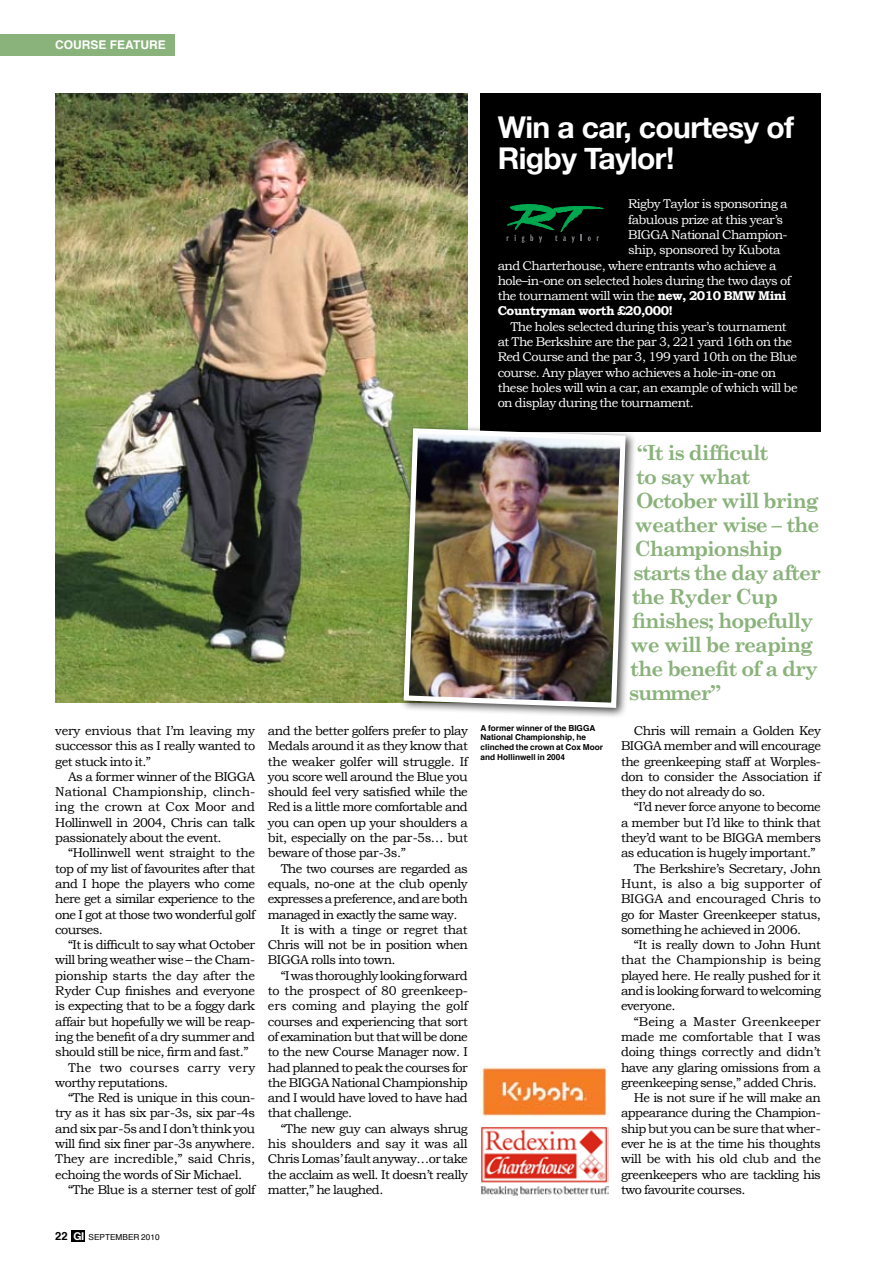
<style>
.page{position:relative;width:894px;height:1263px;background:#fff}
.page>*{position:absolute;margin:0;border:0;box-sizing:border-box;transform-origin:0 0}
.t1{font:700 30px/31.5px "Helvetica Neue";letter-spacing:-.02em;color:#fff}
.t2{font:700 21px "Century Schoolbook";letter-spacing:-.05em;color:#8ab27b}
.t3{font:12.75px/15.3px "Bookman Old Style";letter-spacing:-.04em;color:#000;text-align:justify}
.t4{font:12.75px/15.3px "Bookman Old Style";letter-spacing:-.04em;color:#fff}
.t5{font:12.75px "Bookman Old Style";letter-spacing:-.02em;color:#000}
.t6{font:12.75px "Bookman Old Style";letter-spacing:-.015em;color:#000}
.t7{font:12.75px "Bookman Old Style";letter-spacing:-.005em;color:#000}
.t8{font:12.75px "Bookman Old Style";letter-spacing:-.01em;color:#000}
.t9{font:12.75px "Bookman Old Style";color:#000}
.t10{font:700 12.75px "Bookman Old Style";letter-spacing:-.04em;color:#fff}
.t11{font:12.75px "Bookman Old Style";letter-spacing:.025em;color:#000}
.t12{font:700 12px "Helvetica";color:#fff}
.t13{font:700 8.25px/9.8px "Helvetica";color:#000}
.t14{font:8.25px "Helvetica";color:#000}
.s1{font-weight:700}
.s2{font-weight:700;font-size:11.25px}
.s3{font-family:"Helvetica Neue";font-weight:700;font-size:10.8px;color:#fff}
</style>
<div class="page">
<div style="left:480px;top:94px;width:341px;height:338px;background:#000"></div>
<img style="left:55px;top:94px;width:413px;height:609px">
<div style="left:398px;top:423px;width:238px;height:295px;background:#000;opacity:.75"></div>
<img style="left:401px;top:426px;width:227px;height:284px">
<img style="left:480px;top:1067px;width:128px;height:50px">
<img style="left:480px;top:1127px;width:128px;height:68px">
<svg style="left:506px;top:204px;width:97px;height:39px"></svg>
<div style="left:71px;top:1230px;width:14px;height:11px;background:#000"></div>
<div style="left:0;top:34px;width:174px;height:21px;background:#8ab27b"></div>
<p class="t12" style="left:55px;top:35px;width:110px">COURSE Feature</p>
<h1 class="t1" style="left:497px;top:111px;width:298px">Win a car, courtesy of<br>Rigby Taylor!</h1>
<p class="t4" style="left:628px;top:196px;width:161px">Rigby Taylor is sponsoring a</p>
<p class="t4" style="left:628px;top:212px;width:157px">fabulous prize at this year’s</p>
<p class="t4" style="left:628px;top:227px;width:161px">BIGGA National Champion-</p>
<p class="t4" style="left:628px;top:242px;width:154px">ship, sponsored by Kubota</p>
<p class="t4" style="left:497px;top:257px;width:280px">and Charterhouse, where entrants who achieve a</p>
<p class="t4" style="left:497px;top:273px;width:295px">hole–in-one on selected holes during the two days of</p>
<p class="t4" style="left:497px;top:288px;width:290px">the tournament will win the <span class="s1">new, 2010 BMW Mini</span></p>
<p class="t10" style="left:497px;top:303px;width:177px">Countryman worth £20,000!</p>
<p class="t4" style="left:497px;top:319px;width:301px;text-indent:13px">The holes selected during this year’s tournament at The Berkshire are the par 3, 221 yard 16th on the Red Course and the par 3, 199 yard 10th on the Blue course. Any player who achieves a hole-in-one on these holes will win a car, an example of which will be on display during the tournament.</p>
<p class="t3" style="left:55px;top:723px;width:201px">very envious that I’m leaving my successor this as I really wanted to get stuck into it.”</p>
<p class="t3" style="left:55px;top:769px;width:201px;text-indent:13px">As a former winner of the BIGGA National Championship, clinch&shy;ing the crown at Cox Moor and Hollinwell in 2004, Chris can talk passionately about the event.</p>
<p class="t3" style="left:55px;top:845px;width:201px;text-indent:13px">“Hollinwell went straight to the top of my list of favourites after that and I hope the players who come here get a similar experience to the one I got at those two wonderful golf courses.</p>
<p class="t3" style="left:68px;top:937px;width:189px">“It is difficult to say what October</p>
<p class="t3" style="left:55px;top:952px;width:201px">will bring weather wise – the Cham-</p>
<p class="t5" style="left:55px;top:968px;width:201px">pionship starts the day after the</p>
<p class="t3" style="left:55px;top:983px;width:201px">Ryder Cup finishes and everyone</p>
<p class="t3" style="left:55px;top:998px;width:201px">is expecting that to be a foggy dark</p>
<p class="t3" style="left:55px;top:1014px;width:201px">affair but hopefully we will be reap-</p>
<p class="t3" style="left:55px;top:1029px;width:201px">ing the benefit of a dry summer and</p>
<p class="t3" style="left:55px;top:1044px;width:195px">should still be nice, firm and fast.”</p>
<p class="t11" style="left:68px;top:1060px;width:189px">The two courses carry very</p>
<p class="t3" style="left:55px;top:1075px;width:115px">worthy reputations.</p>
<p class="t3" style="left:68px;top:1090px;width:189px">“The Red is unique in this coun-</p>
<p class="t3" style="left:55px;top:1105px;width:201px">try as it has six par-3s, six par-4s</p>
<p class="t3" style="left:55px;top:1121px;width:201px">and six par-5s and I don’t think you</p>
<p class="t3" style="left:55px;top:1136px;width:201px">will find six finer par-3s anywhere.</p>
<p class="t6" style="left:55px;top:1152px;width:201px">They are incredible,” said Chris,</p>
<p class="t3" style="left:55px;top:1167px;width:188px">echoing the words of Sir Michael.</p>
<p class="t3" style="left:68px;top:1182px;width:189px">“The Blue is a sterner test of golf</p>
<p class="t3" style="left:268px;top:723px;width:201px">and the better golfers prefer to play Medals around it as they know that the weaker golfer will struggle. If you score well around the Blue you should feel very satisfied while the Red is a little more comfortable and you can open up your shoulders a bit, especially on the par-5s… but beware of those par-3s.”</p>
<p class="t3" style="left:281px;top:861px;width:189px">The two courses are regarded as</p>
<p class="t3" style="left:268px;top:876px;width:201px">equals, no-one at the club openly</p>
<p class="t3" style="left:268px;top:891px;width:201px">expresses a preference, and are both</p>
<p class="t3" style="left:268px;top:906px;width:191px">managed in exactly the same way.</p>
<p class="t3" style="left:281px;top:922px;width:189px">It is with a tinge or regret that</p>
<p class="t3" style="left:268px;top:937px;width:201px">Chris will not be in position when</p>
<p class="t3" style="left:268px;top:952px;width:129px">BIGGA rolls into town.</p>
<p class="t3" style="left:281px;top:968px;width:189px">“I was thoroughly looking forward</p>
<p class="t5" style="left:268px;top:983px;width:201px">to the prospect of 80 greenkeep-</p>
<p class="t7" style="left:268px;top:999px;width:201px">ers coming and playing the golf</p>
<p class="t3" style="left:268px;top:1014px;width:201px">courses and experiencing that sort</p>
<p class="t3" style="left:268px;top:1029px;width:201px">of examination but that will be done</p>
<p class="t3" style="left:268px;top:1044px;width:201px">to the new Course Manager now. I</p>
<p class="t3" style="left:268px;top:1059px;width:201px">had planned to peak the courses for</p>
<p class="t3" style="left:268px;top:1075px;width:201px">the BIGGA National Championship</p>
<p class="t3" style="left:268px;top:1090px;width:201px">and I would have loved to have had</p>
<p class="t3" style="left:268px;top:1105px;width:86px">that challenge.</p>
<p class="t3" style="left:281px;top:1121px;width:189px">“The new guy can always shrug</p>
<p class="t8" style="left:268px;top:1136px;width:201px">his shoulders and say it was all</p>
<p class="t3" style="left:268px;top:1151px;width:201px">Chris Lomas’ fault anyway…or take</p>
<p class="t3" style="left:268px;top:1167px;width:201px">the acclaim as well. It doesn’t really</p>
<p class="t3" style="left:268px;top:1182px;width:117px">matter,” he laughed.</p>
<p class="t13" style="left:480px;top:723px;width:124px">A former winner of the BIGGA<br>National Championship, he clinched the crown at Cox Moor and Hollinwell in 2004</p>
<h2 class="t2" style="left:637px;top:440px;width:132px">“It is difficult</h2>
<h2 class="t2" style="left:636px;top:464px;width:116px">to say what</h2>
<h2 class="t2" style="left:636px;top:488px;width:184px">October will bring</h2>
<h2 class="t2" style="left:634px;top:512px;width:186px">weather wise – the</h2>
<h2 class="t2" style="left:634px;top:536px;width:149px">Championship</h2>
<h2 class="t2" style="left:633px;top:560px;width:189px">starts the day after</h2>
<h2 class="t2" style="left:631px;top:584px;width:148px">the Ryder Cup</h2>
<h2 class="t2" style="left:631px;top:608px;width:183px">finishes; hopefully</h2>
<h2 class="t2" style="left:630px;top:632px;width:184px">we will be reaping</h2>
<h2 class="t2" style="left:630px;top:656px;width:189px">the benefit of a dry</h2>
<h2 class="t2" style="left:628px;top:680px;width:94px">summer”</h2>
<p class="t3" style="left:621px;top:723px;width:201px;text-indent:13px">Chris will remain a Golden Key BIGGA member and will encourage the greenkeeping staff at Worples&shy;don to consider the Association if they do not already do so.</p>
<p class="t3" style="left:634px;top:799px;width:189px">“I’d never force anyone to become</p>
<p class="t3" style="left:621px;top:815px;width:201px">a member but I’d like to think that</p>
<p class="t3" style="left:621px;top:830px;width:201px">they’d want to be BIGGA members</p>
<p class="t3" style="left:621px;top:845px;width:196px">as education is hugely important.”</p>
<p class="t3" style="left:634px;top:861px;width:189px">The Berkshire’s Secretary, John</p>
<p class="t7" style="left:621px;top:876px;width:201px">Hunt, is also a big supporter of</p>
<p class="t6" style="left:621px;top:891px;width:201px">BIGGA and encouraged Chris to</p>
<p class="t3" style="left:621px;top:906px;width:201px">go for Master Greenkeeper status,</p>
<p class="t3" style="left:621px;top:922px;width:182px">something he achieved in 2006.</p>
<p class="t3" style="left:634px;top:937px;width:189px">“It is really down to John Hunt</p>
<p class="t7" style="left:621px;top:953px;width:201px">that the Championship is being</p>
<p class="t3" style="left:621px;top:968px;width:201px">played here. He really pushed for it</p>
<p class="t3" style="left:621px;top:983px;width:201px">and is looking forward to welcoming</p>
<p class="t3" style="left:621px;top:998px;width:56px">everyone.</p>
<p class="t9" style="left:634px;top:1014px;width:189px">“Being a Master Greenkeeper</p>
<p class="t6" style="left:621px;top:1029px;width:201px">made me comfortable that I was</p>
<p class="t5" style="left:621px;top:1044px;width:201px">doing things correctly and didn’t</p>
<p class="t3" style="left:621px;top:1059px;width:201px">have any glaring omissions from a</p>
<p class="t3" style="left:621px;top:1075px;width:197px">greenkeeping sense,” added Chris.</p>
<p class="t3" style="left:634px;top:1090px;width:189px">He is not sure if he will make an</p>
<p class="t3" style="left:621px;top:1105px;width:201px">appearance during the Champion-</p>
<p class="t3" style="left:621px;top:1121px;width:201px">ship but you can be sure that wher-</p>
<p class="t3" style="left:621px;top:1136px;width:201px">ever he is at the time his thoughts</p>
<p class="t5" style="left:621px;top:1152px;width:201px">will be with his old club and the</p>
<p class="t3" style="left:621px;top:1167px;width:201px">greenkeepers who are tackling his</p>
<p class="t3" style="left:621px;top:1182px;width:126px">two favourite courses.</p>
<p class="t14" style="left:55px;top:1231px;width:106px"><span class="s2">22</span> <span class="s3">GI</span> SEPTEMBER 2010</p>
</div>
